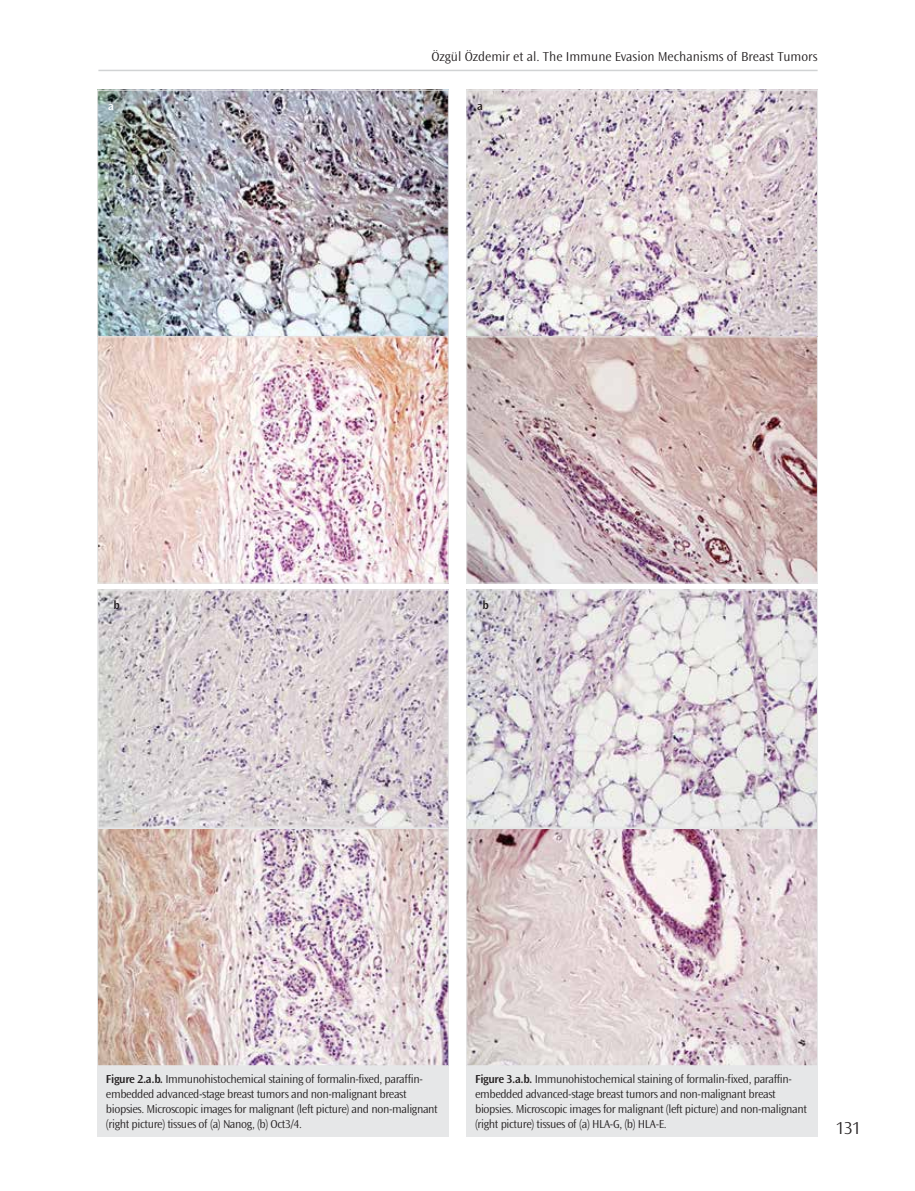
<style>
.page{position:relative;width:915px;height:1191px;background:#fff}
.page>*{position:absolute;margin:0;border:0;box-sizing:border-box;transform-origin:0 0}
.t1{font:300 18px "Ocean Sans TU";color:#231f20}
.t2{font:300 13.5px "Ocean Sans TU";color:#231f20}
.t3{font:300 12px/15px "Ocean Sans TU";letter-spacing:-.03em;color:#231f20}
.t4{font:600 12px "Ocean Sans TU";color:#231f20}
.t5{font:600 12px "Ocean Sans TU";color:#fff}
.s1{font-weight:600}
</style>
<div class="page">
<div style="left:466px;top:1066px;width:351px;height:71px;background:#e6e7e8"></div>
<img style="left:466px;top:592px;width:351px;height:472px">
<div style="left:466px;top:590px;width:351px;height:237px;border:1px solid #e6e7e8"></div>
<div style="left:466px;top:828px;width:351px;height:238px;border:1px solid #e6e7e8"></div>
<img style="left:468px;top:92px;width:347px;height:489px">
<div style="left:466px;top:90px;width:351px;height:247px;border:1px solid #e6e7e8"></div>
<div style="left:466px;top:337px;width:351px;height:246px;border:1px solid #e6e7e8"></div>
<div style="left:97px;top:1066px;width:351px;height:71px;background:#e6e7e8"></div>
<img style="left:97px;top:592px;width:351px;height:472px">
<div style="left:97px;top:590px;width:351px;height:237px;border:1px solid #e6e7e8"></div>
<div style="left:97px;top:828px;width:351px;height:238px;border:1px solid #e6e7e8"></div>
<img style="left:99px;top:92px;width:347px;height:489px">
<div style="left:97px;top:90px;width:351px;height:247px;border:1px solid #e6e7e8"></div>
<div style="left:97px;top:337px;width:351px;height:246px;border:1px solid #e6e7e8"></div>
<hr style="left:98px;top:70px;width:719px;height:1px;background:#d1d3d4">
<p class="t5" style="left:108px;top:98px;width:7px">a</p>
<p class="t2" style="left:431px;top:48px;width:387px">Özgül Özdemir et al. The Immune Evasion Mechanisms of Breast Tumors</p>
<p class="t4" style="left:477px;top:98px;width:7px">a</p>
<p class="t4" style="left:113px;top:598px;width:8px">b</p>
<p class="t4" style="left:482px;top:598px;width:8px">b</p>
<p class="t3" style="left:106px;top:1072px;width:333px"><span class="s1">Figure 2.a.b.</span> Immunohistochemical staining of formalin-fixed, paraffin&shy;embedded advanced-stage breast tumors and non-malignant breast biopsies. Microscopic images for malignant (left picture) and non-malignant (right picture) tissues of (a) Nanog, (b) Oct3/4.</p>
<p class="t3" style="left:475px;top:1072px;width:333px"><span class="s1">Figure 3.a.b.</span> Immunohistochemical staining of formalin-fixed, paraffin&shy;embedded advanced-stage breast tumors and non-malignant breast biopsies. Microscopic images for malignant (left picture) and non-malignant (right picture) tissues of (a) HLA-G, (b) HLA-E.</p>
<h1 class="t1" style="left:835px;top:1117px;width:26px">131</h1>
</div>
